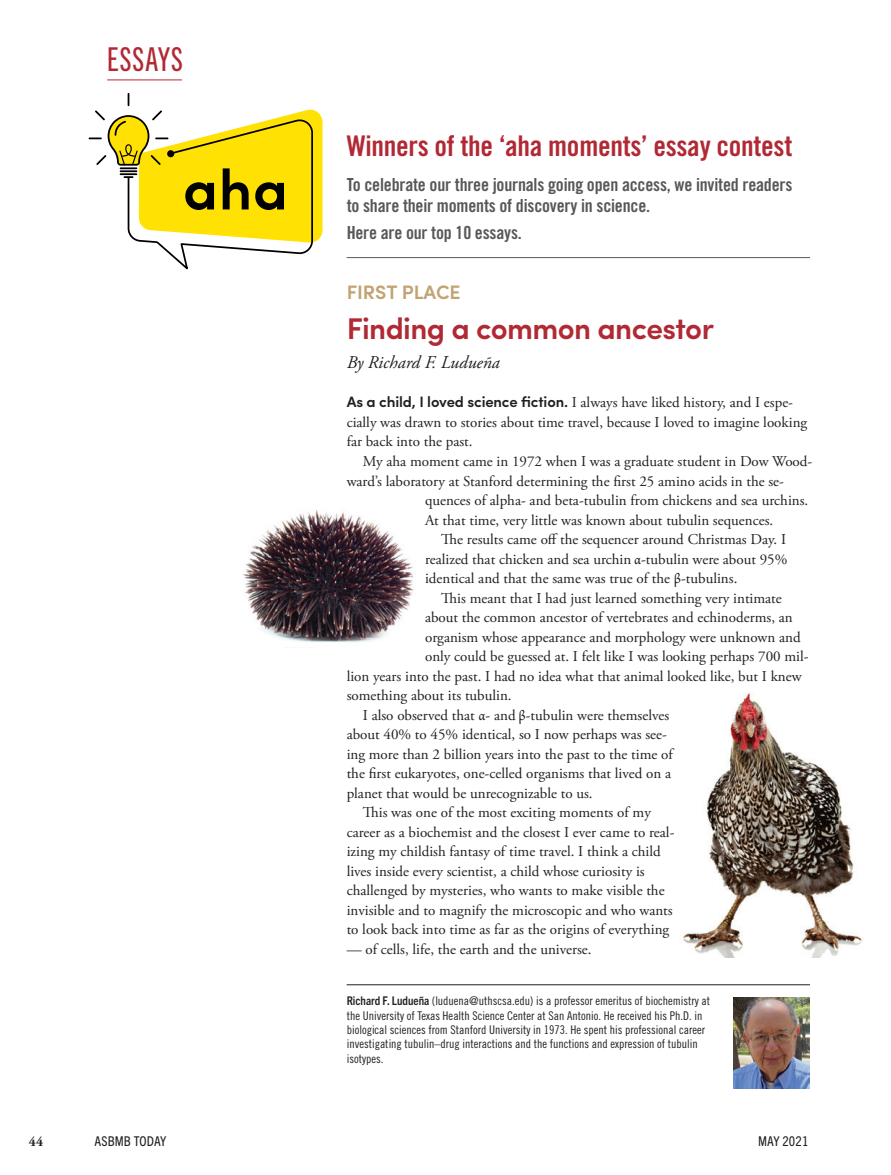
<style>
.page{position:relative;width:891px;height:1175px;background:#fff}
.page>*{position:absolute;margin:0;border:0;box-sizing:border-box;transform-origin:0 0}
.A_NEW_kicker_style_n{font:33px "Trade Gothic Next LT Pro Cm";letter-spacing:.03em;color:#b12934}
.aha_header{font:600 30px "Sofia Pro";letter-spacing:-.02em;color:#b12934}
.Questions_subhead{font:28.5px "Trade Gothic Bold Cond Twenty";letter-spacing:-.01em;color:#b12934}
.Questions_subhead-2{font:600 19.5px "Sofia Pro";color:#c2a372}
.Questions_subhead-3{font:18px/21px "Trade Gothic Bold Cond Twenty";letter-spacing:-.01em;color:#57585a}
.Award_text{font:italic 18px "Adobe Garamond Pro";color:#231f20}
.Award_text-2{font:15px/19.5px "Adobe Garamond Pro";color:#231f20}
.t1{font:condensed 13.5px "Trade Gothic Next LT Pro";letter-spacing:.01em;color:#231f20}
.t2{font:700 13.5px "Adobe Garamond Pro";color:#231f20}
.Bio_box_text{font:12px/14.4px "Trade Gothic LT Pro Cn 18";color:#231f20}
.s1{font-family:"Sofia Pro";font-weight:600}
.s2{font-family:"Arno Pro"}
.s3{font-family:"Trade Gothic Next LT Pro";font-weight:700;font-stretch:condensed}
</style>
<div class="page">
<svg style="left:89px;top:93px;width:234px;height:177px"></svg>
<hr style="left:107px;top:80px;width:75px;height:1px;background:#b12934">
<img style="left:243px;top:509px;width:171px;height:133px">
<img style="left:683px;top:693px;width:179px;height:264px">
<hr style="left:347px;top:984px;width:463px;height:1px;background:#231f20">
<img style="left:734px;top:997px;width:75px;height:91px">
<hr style="left:347px;top:257px;width:463px;height:1px;background:#57585a">
<p class="A_NEW_kicker_style_n" style="left:107px;top:36px;width:77px">ESSAYS</p>
<p class="Questions_subhead" style="left:347px;top:129px;width:447px">Winners of the ‘aha moments’ essay contest</p>
<p class="Questions_subhead-3" style="left:347px;top:174px;width:447px">To celebrate our three journals going open access, we invited readers to share their moments of discovery in science.</p>
<p class="Questions_subhead-3" style="left:347px;top:222px;width:177px">Here are our top 10 essays.</p>
<p class="Questions_subhead-2" style="left:347px;top:278px;width:116px">FIRST PLACE</p>
<p class="aha_header" style="left:347px;top:306px;width:369px">Finding a common ancestor</p>
<p class="Award_text" style="left:347px;top:352px;width:155px">By Richard F. Ludueña</p>
<p class="Award_text-2" style="left:347px;top:393px;width:462px"><span class="s1">As a child, I loved science fiction.</span> I always have liked history, and I espe&shy;cially was drawn to stories about time travel, because I loved to imagine looking far back into the past.</p>
<p class="Award_text-2" style="left:363px;top:452px;width:451px">My aha moment came in 1972 when I was a graduate student in Dow Wood-</p>
<p class="Award_text-2" style="left:347px;top:471px;width:439px">ward’s laboratory at Stanford determining the first 25 amino acids in the se-</p>
<p class="Award_text-2" style="left:425px;top:491px;width:385px">quences of alpha- and beta-tubulin from chickens and sea urchins.</p>
<p class="Award_text-2" style="left:425px;top:510px;width:350px">At that time, very little was known about tubulin sequences.</p>
<p class="Award_text-2" style="left:425px;top:530px;width:364px;text-align:justify;text-indent:16px">The results came off the sequencer around Christmas Day. I realized that chicken and sea urchin <span class="s2">α</span>-tubulin were about 95% identical and that the same was true of the <span class="s2">β</span>-tubulins.</p>
<p class="Award_text-2" style="left:441px;top:588px;width:342px">This meant that I had just learned something very intimate</p>
<p class="Award_text-2" style="left:425px;top:608px;width:369px">about the common ancestor of vertebrates and echinoderms, an</p>
<p class="Award_text-2" style="left:425px;top:627px;width:377px">organism whose appearance and morphology were unknown and</p>
<p class="Award_text-2" style="left:425px;top:647px;width:385px">only could be guessed at. I felt like I was looking perhaps 700 mil-</p>
<p class="Award_text-2" style="left:347px;top:666px;width:457px">lion years into the past. I had no idea what that animal looked like, but I knew</p>
<p class="Award_text-2" style="left:347px;top:686px;width:166px">something about its tubulin.</p>
<p class="Award_text-2" style="left:347px;top:705px;width:328px;text-indent:16px">I also observed that <span class="s2">α</span>- and <span class="s2">β</span>-tubulin were themselves about 40% to 45% identical, so I now perhaps was see&shy;ing more than 2 billion years into the past to the time of the first eukaryotes, one-celled organisms that lived on a planet that would be unrecognizable to us.</p>
<p class="Award_text-2" style="left:347px;top:803px;width:329px;text-indent:16px">This was one of the most exciting moments of my career as a biochemist and the closest I ever came to real&shy;izing my childish fantasy of time travel. I think a child lives inside every scientist, a child whose curiosity is challenged by mysteries, who wants to make visible the invisible and to magnify the microscopic and who wants to look back into time as far as the origins of everything</p>
<p class="Award_text-2" style="left:347px;top:939px;width:246px">— of cells, life, the earth and the universe.</p>
<p class="Bio_box_text" style="left:347px;top:993px;width:365px"><span class="s3">Richard F. Ludueña</span> (luduena@uthscsa.edu) is a professor emeritus of biochemistry at the University of Texas Health Science Center at San Antonio. He received his Ph.D. in biological sciences from Stanford University in 1973. He spent his professional career investigating tubulin–drug interactions and the functions and expression of tubulin isotypes.</p>
<p class="t2" style="left:29px;top:1133px;width:16px">44</p>
<p class="t1" style="left:94px;top:1131px;width:73px">ASBMB TODAY</p>
<p class="t1" style="left:758px;top:1131px;width:52px">MAY 2021</p>
</div>
